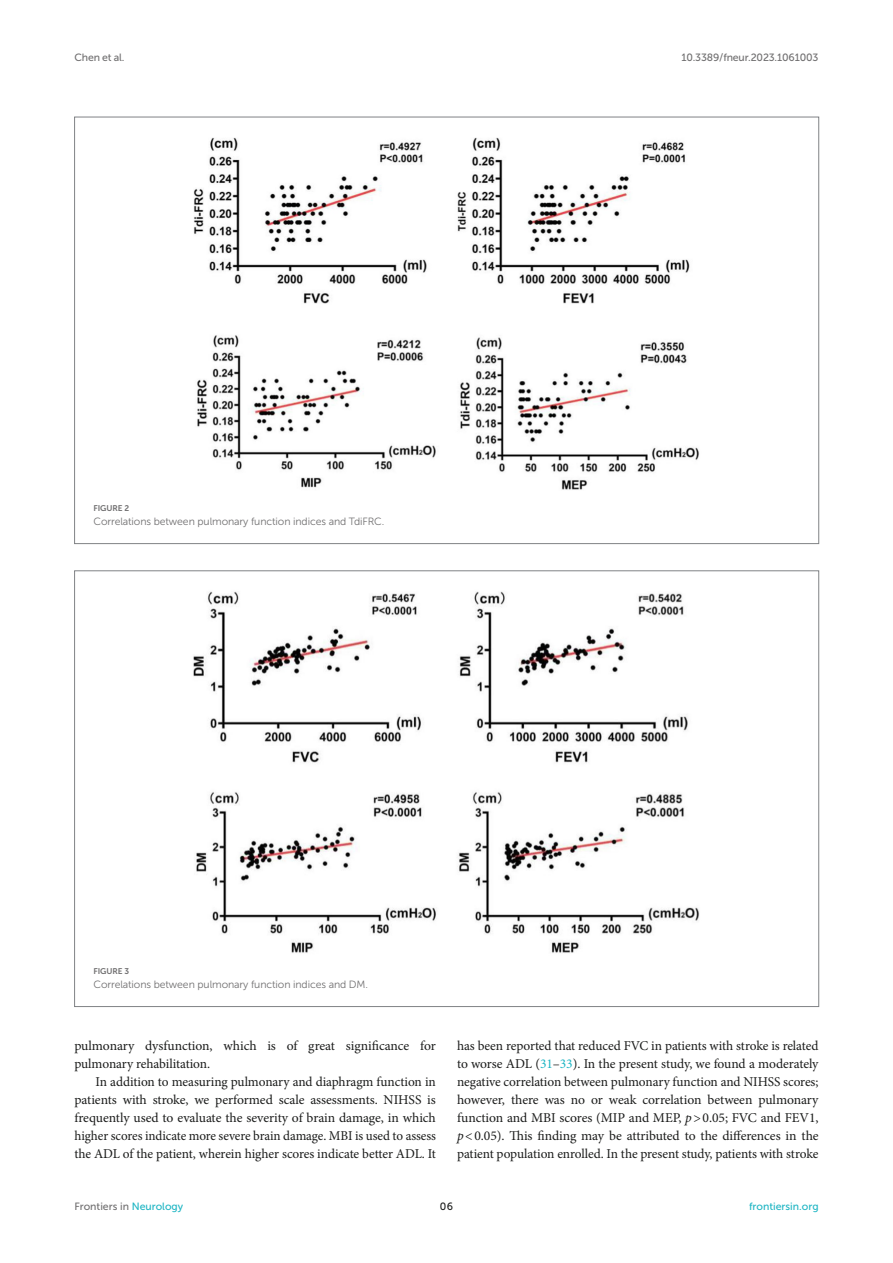
<style>
.page{position:relative;width:893px;height:1263px;background:#fff}
.page>*{position:absolute;margin:0;border:0;box-sizing:border-box;transform-origin:0 0}
.TEXT{font:13.5px/18px "Minion Pro";letter-spacing:-.005em;color:#1b1c1b;text-align:justify}
.FIG_LEG{font:10.5px "Museo Sans 300";letter-spacing:-.01em;color:#706f70}
.t1{font:10.5px "Museo Sans 500";letter-spacing:-.015em;color:#706f70}
.t2{font:10.5px "Museo Sans 500";color:#1db5c3}
.t3{font:10.5px "Museo Sans 500";color:#1b1c1b}
.FIG_HD{font:8.25px "Museo Sans 700";letter-spacing:-.01em;color:#706f70}
.s1{color:#1db5c3}
.s2{font-style:italic}
</style>
<div class="page">
<img style="left:193px;top:137px;width:506px;height:353px">
<img style="left:193px;top:591px;width:507px;height:362px">
<p class="t1" style="left:74px;top:51px;width:52px">Chen et al.</p>
<p class="t1" style="left:681px;top:51px;width:139px">10.3389/fneur.2023.1061003</p>
<p class="FIG_HD" style="left:94px;top:504px;width:37px">FIGURE 2</p>
<p class="FIG_LEG" style="left:94px;top:515px;width:292px">Correlations between pulmonary function indices and TdiFRC.</p>
<p class="FIG_HD" style="left:94px;top:967px;width:37px">FIGURE 3</p>
<p class="FIG_LEG" style="left:94px;top:978px;width:276px">Correlations between pulmonary function indices and DM.</p>
<p class="TEXT" style="left:74px;top:1037px;width:363px">pulmonary dysfunction, which is of great significance for pulmonary rehabilitation.</p>
<p class="TEXT" style="left:74px;top:1073px;width:363px;text-indent:21px">In addition to measuring pulmonary and diaphragm function in patients with stroke, we performed scale assessments. NIHSS is frequently used to evaluate the severity of brain damage, in which higher scores indicate more severe brain damage. MBI is used to assess the ADL of the patient, wherein higher scores indicate better ADL. It</p>
<p class="TEXT" style="left:457px;top:1037px;width:363px">has been reported that reduced FVC in patients with stroke is related to worse ADL (<span class="s1">31</span>–<span class="s1">33</span>). In the present study, we found a moderately negative correlation between pulmonary function and NIHSS scores; however, there was no or weak correlation between pulmonary function and MBI scores (MIP and MEP, <span class="s2">p</span>&gt;0.05; FVC and FEV1, <span class="s2">p</span>&lt;0.05). This finding may be attributed to the differences in the patient population enrolled. In the present study, patients with stroke</p>
<p class="t1" style="left:74px;top:1200px;width:110px">Frontiers in <span class="s1">Neurology</span></p>
<p class="t3" style="left:440px;top:1200px;width:15px">06</p>
<p class="t2" style="left:749px;top:1200px;width:71px">frontiersin.org</p>
</div>
